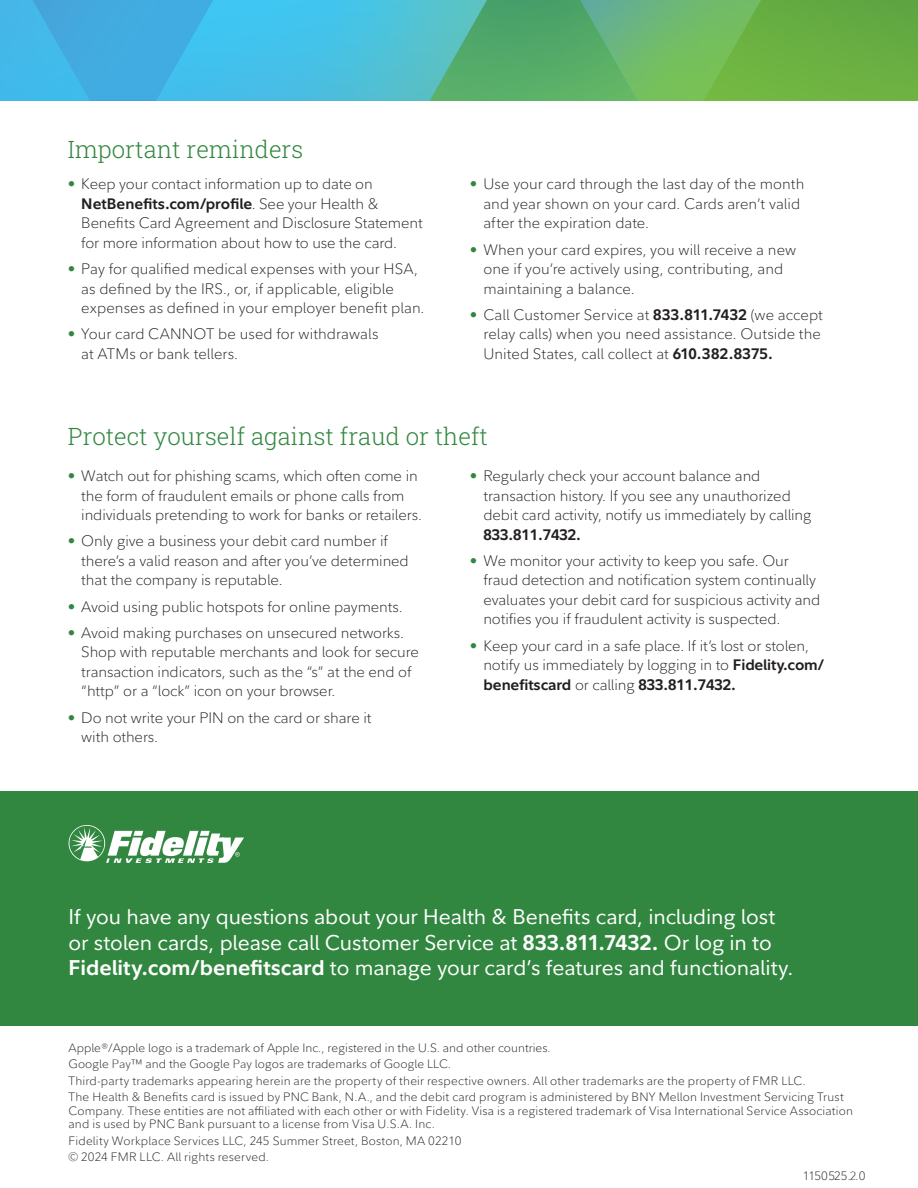
<style>
.page{position:relative;width:918px;height:1188px;background:#fff}
.page>*{position:absolute;margin:0;border:0;box-sizing:border-box;transform-origin:0 0}
.t1{font:24px "Roboto Slab";color:#31873f}
.t2{font:21px/25.2px "Fidelity Sans";letter-spacing:-.005em;color:#fff}
.t3{font:300 15px/19.5px "Fidelity Sans";letter-spacing:-.005em;color:#231f20}
.t4{font:300 12px/16.5px "Fidelity Sans";letter-spacing:.01em;color:#231f20}
.t5{font:300 12px "Fidelity Sans";letter-spacing:-.04em;color:#231f20}
.s1{color:#31873f}
.s2{font-weight:700}
</style>
<div class="page">
<div style="left:0;top:792px;width:918px;height:234px;background:#31873f"></div>
<svg style="left:69px;top:825px;width:175px;height:38px"></svg>
<svg style="left:808px;top:0;width:110px;height:101px;background:#67ad42"></svg>
<svg style="left:0;top:0;width:260px;height:101px;background:#41b4e6"></svg>
<svg style="left:260px;top:0;width:548px;height:101px;background:#5ab78d"></svg>
<p class="t1" style="left:68px;top:133px;width:237px">Important reminders</p>
<p class="t3" style="left:81px;top:174px;width:343px;text-indent:-14px"><span class="s1">•</span> Keep your contact information up to date on <span class="s2">NetBenefits.com/profile</span>. See your Health &amp; Benefits Card Agreement and Disclosure Statement for more information about how to use the card.</p>
<p class="t3" style="left:81px;top:259px;width:345px;text-indent:-14px"><span class="s1">•</span> Pay for qualified medical expenses with your HSA, as defined by the IRS., or, if applicable, eligible expenses as defined in your employer benefit plan.</p>
<p class="t3" style="left:81px;top:324px;width:299px;text-indent:-14px"><span class="s1">•</span> Your card CANNOT be used for withdrawals at ATMs or bank tellers.</p>
<p class="t3" style="left:483px;top:174px;width:322px;text-indent:-14px"><span class="s1">•</span> Use your card through the last day of the month and year shown on your card. Cards aren’t valid after the expiration date.</p>
<p class="t3" style="left:483px;top:240px;width:314px;text-indent:-14px"><span class="s1">•</span> When your card expires, you will receive a new one if you’re actively using, contributing, and maintaining a balance.</p>
<p class="t3" style="left:483px;top:305px;width:341px;text-indent:-14px"><span class="s1">•</span> Call Customer Service at <span class="s2">833.811.7432</span> (we accept relay calls) when you need assistance. Outside the<br>United States, call collect at <span class="s2">610.382.8375.</span></p>
<p class="t1" style="left:68px;top:420px;width:422px">Protect yourself against fraud or theft</p>
<p class="t3" style="left:81px;top:466px;width:342px;text-indent:-14px"><span class="s1">•</span> Watch out for phishing scams, which often come in the form of fraudulent emails or phone calls from individuals pretending to work for banks or retailers.</p>
<p class="t3" style="left:81px;top:532px;width:329px;text-indent:-14px"><span class="s1">•</span> Only give a business your debit card number if there’s a valid reason and after you’ve determined that the company is reputable.</p>
<p class="t3" style="left:68px;top:597px;width:336px"><span class="s1">•</span> Avoid using public hotspots for online payments.</p>
<p class="t3" style="left:81px;top:623px;width:339px;text-indent:-14px"><span class="s1">•</span> Avoid making purchases on unsecured networks.<br>Shop with reputable merchants and look for secure transaction indicators, such as the “s” at the end of “http” or a “lock” icon on your browser.</p>
<p class="t3" style="left:81px;top:708px;width:292px;text-indent:-14px"><span class="s1">•</span> Do not write your PIN on the card or share it with others.</p>
<p class="t3" style="left:483px;top:466px;width:330px;text-indent:-14px"><span class="s1">•</span> Regularly check your account balance and transaction history. If you see any unauthorized debit card activity, notify us immediately by calling <span class="s2">833.811.7432.</span></p>
<p class="t3" style="left:483px;top:551px;width:338px;text-indent:-14px"><span class="s1">•</span> We monitor your activity to keep you safe. Our fraud detection and notification system continually evaluates your debit card for suspicious activity and notifies you if fraudulent activity is suspected.</p>
<p class="t3" style="left:483px;top:636px;width:342px;text-indent:-14px"><span class="s1">•</span> Keep your card in a safe place. If it’s lost or stolen, notify us immediately by logging in to <span class="s2">Fidelity.com/ benefitscard</span> or calling <span class="s2">833.811.7432.</span></p>
<p class="t2" style="left:69px;top:904px;width:726px">If you have any questions about your Health &amp; Benefits card, including lost or stolen cards, please call Customer Service at <span class="s2">833.811.7432.</span> Or log in to<br><span class="s2">Fidelity.com/benefitscard</span> to manage your card’s features and functionality.</p>
<p class="t4" style="left:69px;top:1039px;width:777px">Apple®/Apple logo is a trademark of Apple Inc., registered in the U.S. and other countries.<br>Google Pay™ and the Google Pay logos are trademarks of Google LLC.<br>Third-party trademarks appearing herein are the property of their respective owners. All other trademarks are the property of FMR LLC.<br>The Health &amp; Benefits card is issued by PNC Bank, N.A., and the debit card program is administered by BNY Mellon Investment Servicing Trust</p>
<p class="t4" style="left:69px;top:1104px;width:786px;line-height:13.5px">Company. These entities are not affiliated with each other or with Fidelity. Visa is a registered trademark of Visa International Service Association and is used by PNC Bank pursuant to a license from Visa U.S.A. Inc.</p>
<p class="t4" style="left:69px;top:1132px;width:394px">Fidelity Workplace Services LLC, 245 Summer Street, Boston, MA 02210</p>
<p class="t4" style="left:69px;top:1149px;width:202px">© 2024 FMR LLC. All rights reserved.</p>
<p class="t5" style="left:803px;top:1168px;width:64px">1150525.2.0</p>
</div>
